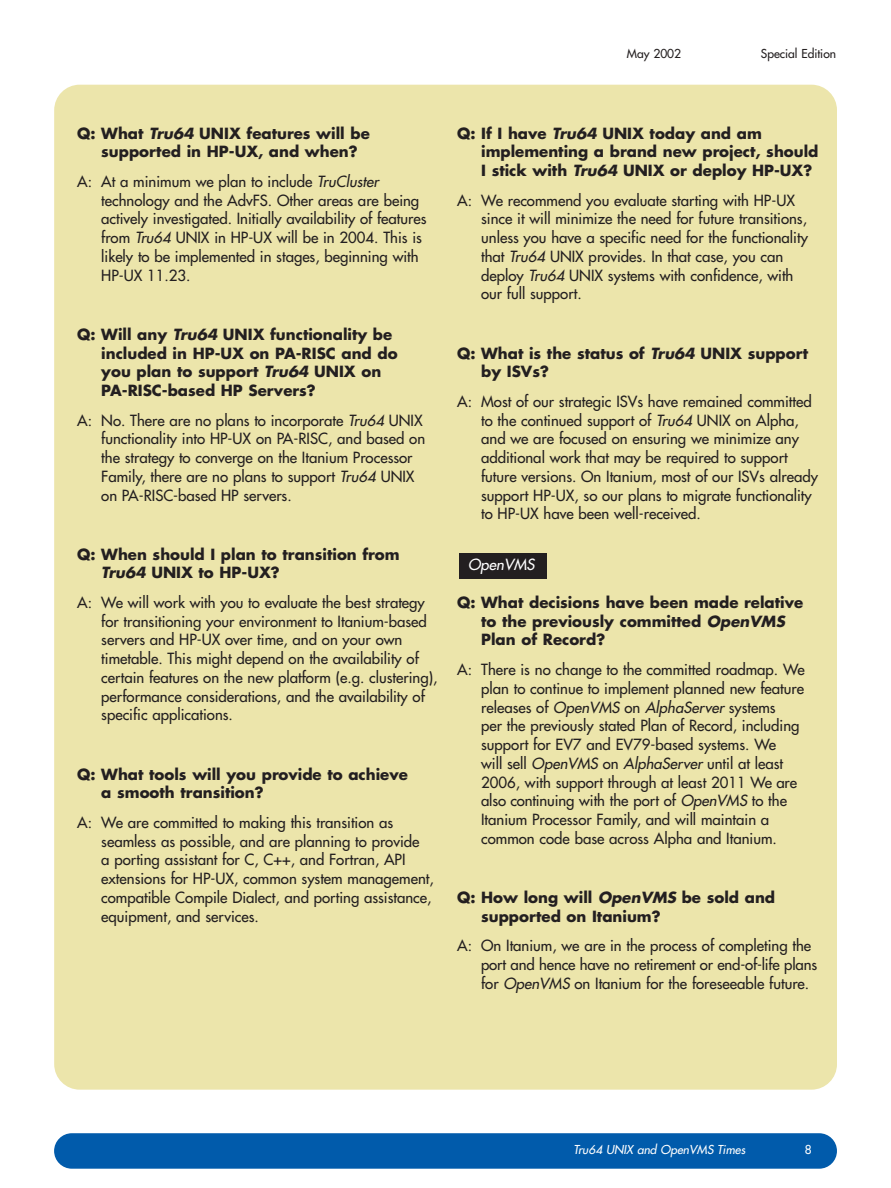
<style>
.page{position:relative;width:891px;height:1188px;background:#fff}
.page>*{position:absolute;margin:0;border:0;box-sizing:border-box;transform-origin:0 0}
.t1{font:15px/18.8px "Futura";color:#231f20}
.t2{font:700 15px/18.8px "Futura";color:#231f20}
.t3{font:italic 15px "Futura";color:#fff}
.t4{font:italic 12px "Futura";color:#fff}
.t5{font:12px "Futura";color:#231f20}
.t6{font:12px "Futura";color:#fff}
.s1{font-style:italic}
</style>
<div class="page">
<div style="left:54px;top:1133px;width:783px;height:36px;background:#015bab;border-radius:18px"></div>
<div style="left:54px;top:85px;width:783px;height:1005px;background:#ece5ab;border-radius:26px"></div>
<div style="left:459px;top:553px;width:87px;height:25px;background:#231f20"></div>
<p class="t5" style="left:627px;top:47px;width:56px">May 2002</p>
<p class="t5" style="left:761px;top:47px;width:77px">Special Edition</p>
<p class="t2" style="left:101px;top:125px;width:270px;text-indent:-24px">Q: What <span class="s1">Tru64</span> UNIX features will be supported in HP-UX, and when?</p>
<p class="t1" style="left:101px;top:173px;width:327px;text-indent:-24px">A: At a minimum we plan to include <span class="s1">TruCluster </span>technology and the AdvFS. Other areas are being actively investigated. Initially availability of features from <span class="s1">Tru64</span> UNIX in HP-UX will be in 2004. This is likely to be implemented in stages, beginning with HP-UX 11.23.</p>
<p class="t2" style="left:101px;top:326px;width:298px;text-indent:-24px">Q: Will any <span class="s1">Tru64</span> UNIX functionality be included in HP-UX on PA-RISC and do you plan to support <span class="s1">Tru64</span> UNIX on PA-RISC-based HP Servers?</p>
<p class="t1" style="left:101px;top:411px;width:325px;text-indent:-24px">A: No. There are no plans to incorporate <span class="s1">Tru64</span> UNIX functionality into HP-UX on PA-RISC, and based on the strategy to converge on the Itanium Processor Family, there are no plans to support <span class="s1">Tru64</span> UNIX on PA-RISC-based HP servers.</p>
<p class="t2" style="left:101px;top:546px;width:300px;text-indent:-24px">Q: When should I plan to transition from<br><span class="s1">Tru64</span> UNIX to HP-UX?</p>
<p class="t1" style="left:101px;top:594px;width:338px;text-indent:-24px">A: We will work with you to evaluate the best strategy for transitioning your environment to Itanium-based servers and HP-UX over time, and on your own timetable. This might depend on the availability of certain features on the new platform (e.g. clustering), performance considerations, and the availability of specific applications.</p>
<p class="t2" style="left:101px;top:766px;width:308px;text-indent:-24px">Q: What tools will you provide to achieve a smooth transition?</p>
<p class="t1" style="left:101px;top:814px;width:334px;text-indent:-24px">A: We are committed to making this transition as seamless as possible, and are planning to provide<br>a porting assistant for C, C++, and Fortran, API extensions for HP-UX, common system management, compatible Compile Dialect, and porting assistance, equipment, and services.</p>
<p class="t2" style="left:481px;top:125px;width:339px;text-indent:-24px">Q: If I have <span class="s1">Tru64</span> UNIX today and am implementing a brand new project, should<br>I stick with <span class="s1">Tru64</span> UNIX or deploy HP-UX?</p>
<p class="t1" style="left:481px;top:191px;width:328px;text-indent:-24px">A: We recommend you evaluate starting with HP-UX since it will minimize the need for future transitions, unless you have a specific need for the functionality that <span class="s1">Tru64</span> UNIX provides. In that case, you can deploy <span class="s1">Tru64</span> UNIX systems with confidence, with our full support.</p>
<p class="t2" style="left:481px;top:345px;width:329px;text-indent:-24px">Q: What is the status of <span class="s1">Tru64</span> UNIX support by ISVs?</p>
<p class="t1" style="left:481px;top:393px;width:338px;text-indent:-24px">A: Most of our strategic ISVs have remained committed to the continued support of <span class="s1">Tru64</span> UNIX on Alpha, and we are focused on ensuring we minimize any additional work that may be required to support future versions. On Itanium, most of our ISVs already support HP-UX, so our plans to migrate functionality to HP-UX have been well-received.</p>
<p class="t3" style="left:468px;top:557px;width:68px">OpenVMS</p>
<p class="t2" style="left:481px;top:594px;width:324px;text-indent:-24px">Q: What decisions have been made relative to the previously committed <span class="s1">OpenVMS<br></span>Plan of Record?</p>
<p class="t1" style="left:481px;top:661px;width:325px;text-indent:-24px">A: There is no change to the committed roadmap. We plan to continue to implement planned new feature releases of <span class="s1">OpenVMS</span> on <span class="s1">AlphaServer</span> systems<br>per the previously stated Plan of Record, including support for EV7 and EV79-based systems. We<br>will sell <span class="s1">OpenVMS</span> on <span class="s1">AlphaServer</span> until at least 2006, with support through at least 2011 We are also continuing with the port of <span class="s1">OpenVMS</span> to the Itanium Processor Family, and will maintain a common code base across Alpha and Itanium.</p>
<p class="t2" style="left:481px;top:889px;width:295px;text-indent:-24px">Q: How long will <span class="s1">OpenVMS</span> be sold and supported on Itanium?</p>
<p class="t1" style="left:481px;top:937px;width:337px;text-indent:-24px">A: On Itanium, we are in the process of completing the port and hence have no retirement or end-of-life plans for <span class="s1">OpenVMS</span> on Itanium for the foreseeable future.</p>
<p class="t4" style="left:574px;top:1143px;width:173px">Tru64 UNIX and OpenVMS Times</p>
<p class="t6" style="left:805px;top:1143px;width:8px">8</p>
</div>
